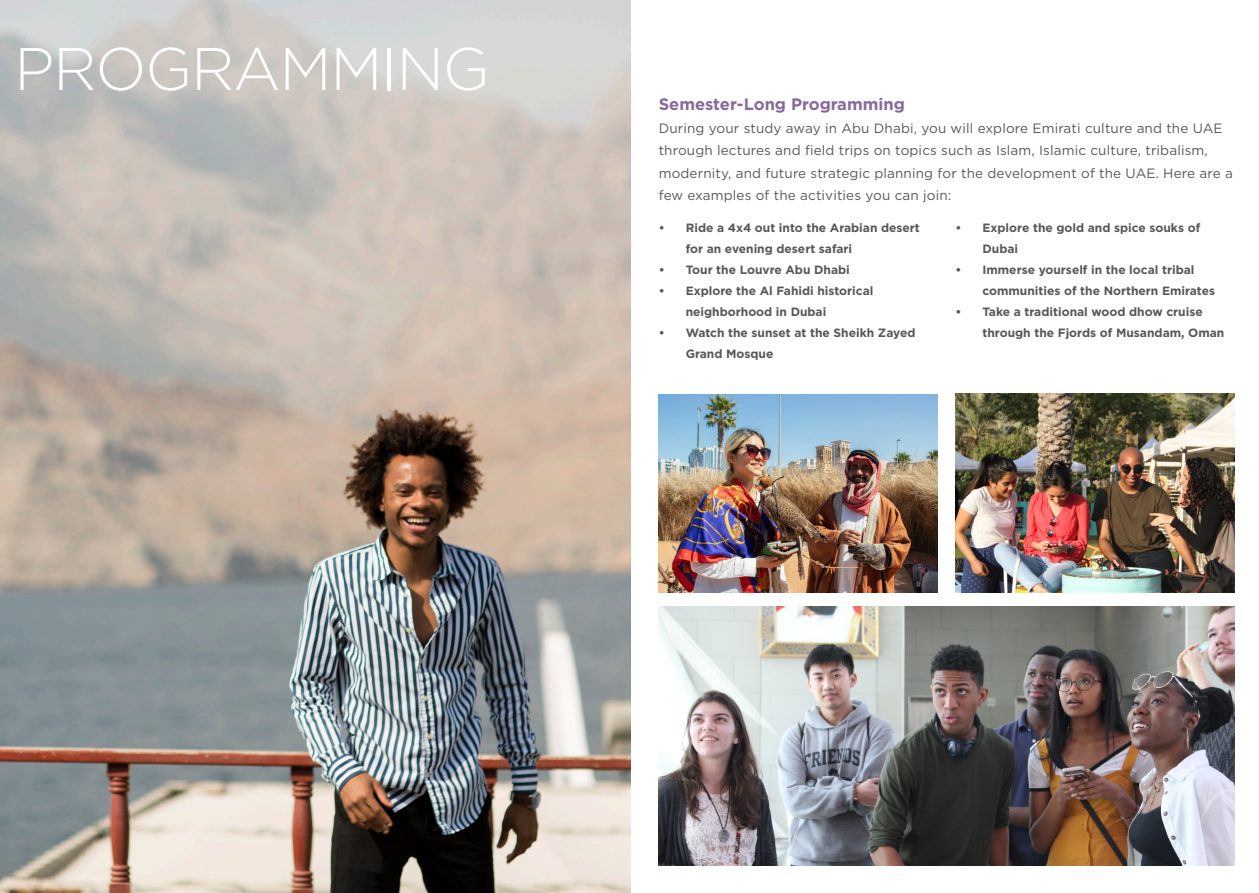
<style>
.page{position:relative;width:1259px;height:893px;background:#fff}
.page>*{position:absolute;margin:0;border:0;box-sizing:border-box;transform-origin:0 0}
.t1{font:300 60px "Gotham";letter-spacing:-.02em;color:#fff}
.t2{font:700 16.5px "Gotham";color:#88699e}
.t3{font:13.5px/22.5px "Gotham";letter-spacing:.01em;color:#57585a}
.t4{font:700 12px/21px "Gotham";color:#57585a}
</style>
<div class="page">
<img style="left:0;top:0;width:630px;height:893px">
<img style="left:658px;top:606px;width:576px;height:260px">
<img style="left:658px;top:394px;width:279px;height:199px">
<img style="left:955px;top:394px;width:279px;height:199px">
<p class="t1" style="left:14px;top:31px;width:477px">PROGRAMMING</p>
<p class="t2" style="left:658px;top:93px;width:248px">Semester-Long Programming</p>
<p class="t3" style="left:659px;top:116px;width:575px">During your study away in Abu Dhabi, you will explore Emirati culture and the UAE through lectures and field trips on topics such as Islam, Islamic culture, tribalism, modernity, and future strategic planning for the development of the UAE. Here are a few examples of the activities you can join:</p>
<p class="t4" style="left:686px;top:217px;width:236px;text-indent:-27px">• Ride a 4x4 out into the Arabian desert for an evening desert safari</p>
<p class="t4" style="left:659px;top:259px;width:193px">• Tour the Louvre Abu Dhabi</p>
<p class="t4" style="left:686px;top:280px;width:189px;text-indent:-27px">• Explore the Al Fahidi historical neighborhood in Dubai</p>
<p class="t4" style="left:686px;top:322px;width:231px;text-indent:-27px">• Watch the sunset at the Sheikh Zayed<br>Grand Mosque</p>
<p class="t4" style="left:982px;top:217px;width:219px;text-indent:-27px">• Explore the gold and spice souks of<br>Dubai</p>
<p class="t4" style="left:982px;top:259px;width:234px;text-indent:-27px">• Immerse yourself in the local tribal communities of the Northern Emirates</p>
<p class="t4" style="left:982px;top:301px;width:243px;text-indent:-27px">• Take a traditional wood dhow cruise through the Fjords of Musandam, Oman</p>
</div>
